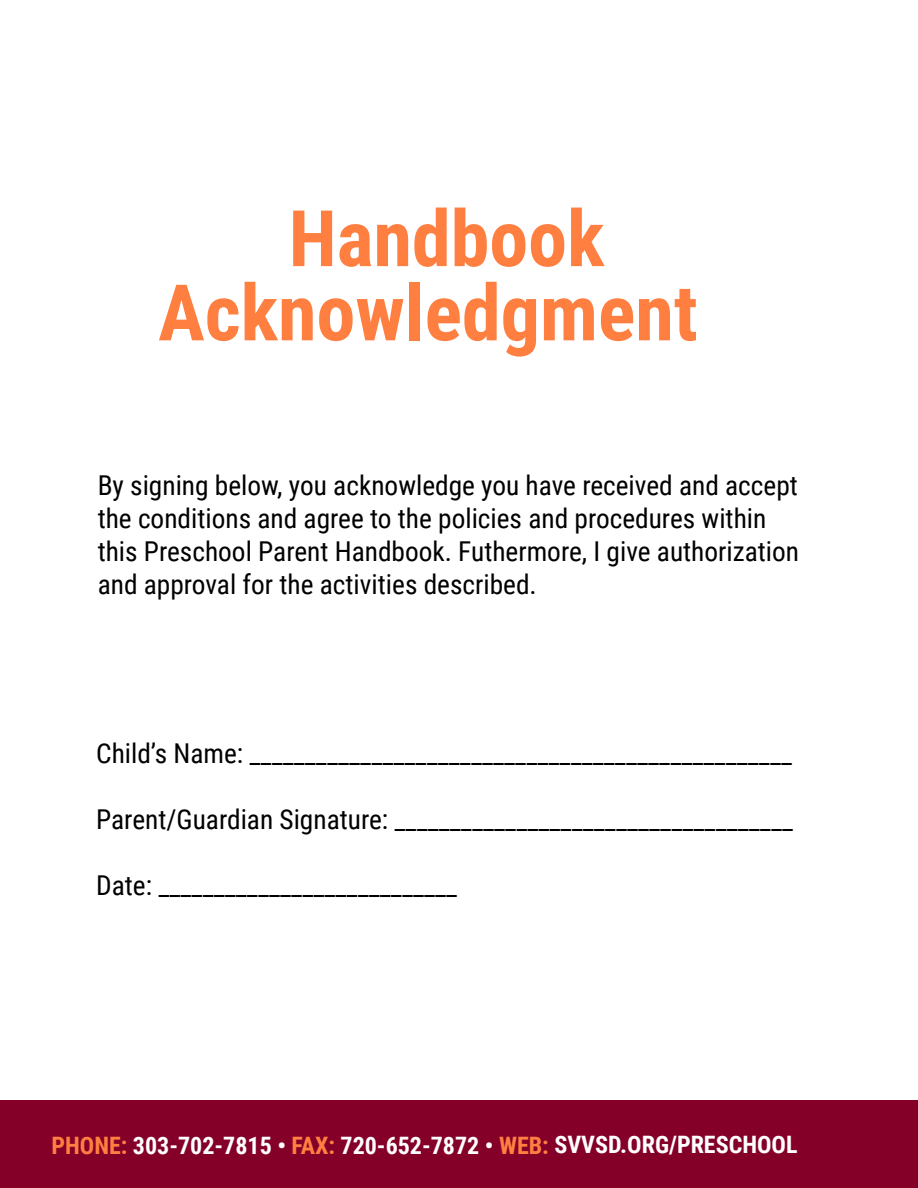
<style>
.page{position:relative;width:918px;height:1188px;background:#fff}
.page>*{position:absolute;margin:0;border:0;box-sizing:border-box;transform-origin:0 0}
.t1{font:700 78.15px/74.2px "Roboto Condensed";color:#ff7f41;text-align:center}
.t2{font:27.3px/33.2px "Roboto Condensed";color:#000}
.t3{font:700 24px "Roboto Condensed";color:#fff}
.s1{color:#ff7f41}
</style>
<div class="page">
<div style="left:0;top:1101px;width:918px;height:87px;background:#840029"></div>
<h1 class="t1" style="left:158px;top:202px;width:541px">Handbook<br>Acknowledgment</h1>
<p class="t2" style="left:98px;top:469px;width:703px">By signing below, you acknowledge you have received and accept the conditions and agree to the policies and procedures within this Preschool Parent Handbook. Futhermore, I give authorization and approval for the activities described.</p>
<p class="t2" style="left:96px;top:737px;width:697px">Child’s Name: _________________________________________________</p>
<p class="t2" style="left:96px;top:803px;width:699px">Parent/Guardian Signature: ____________________________________</p>
<p class="t2" style="left:96px;top:869px;width:363px">Date: ___________________________</p>
<p class="t3" style="left:51px;top:1132px;width:748px"><span class="s1">PHONE:</span> 303-702-7815 • <span class="s1">FAX:</span> 720-652-7872 • <span class="s1">WEB:</span> SVVSD.ORG/PRESCHOOL</p>
</div>
